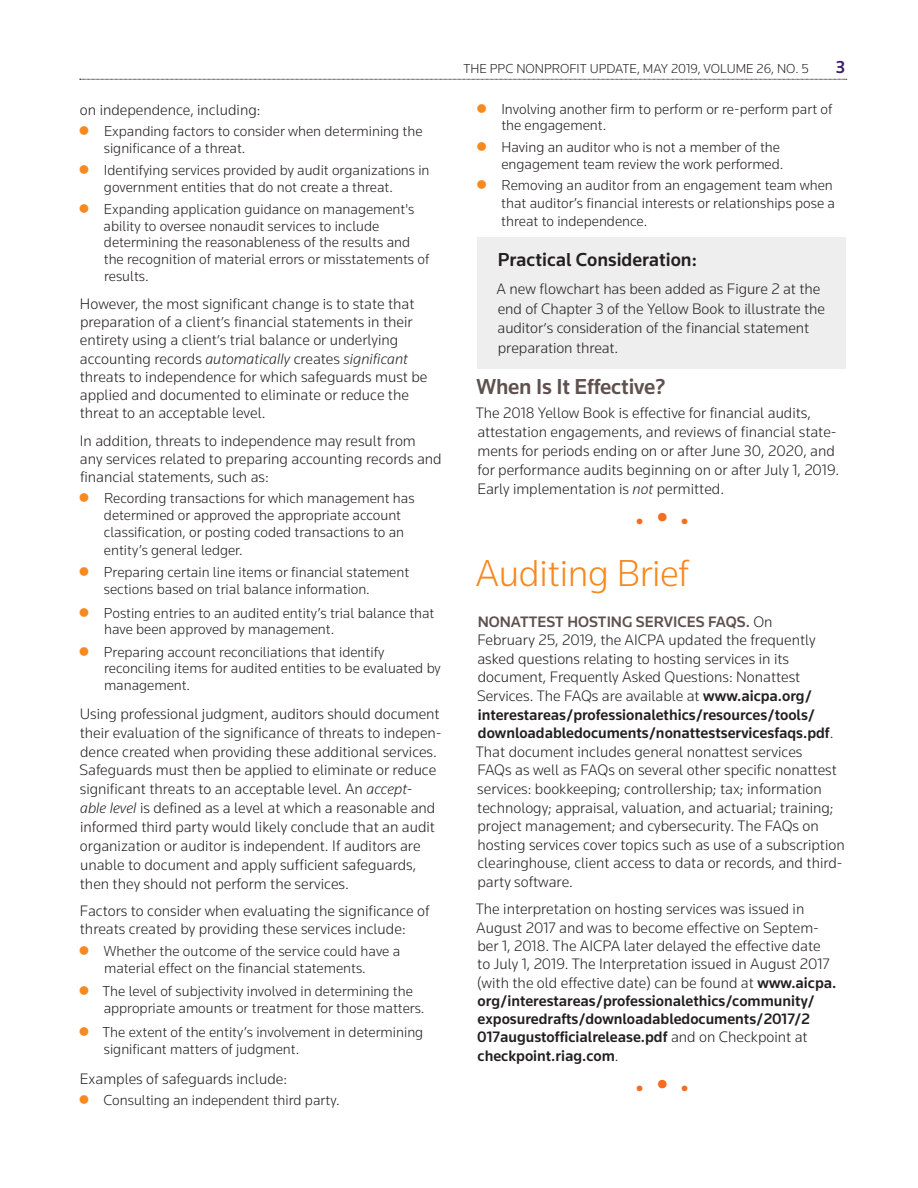
<style>
.page{position:relative;width:918px;height:1188px;background:#fff}
.page>*{position:absolute;margin:0;border:0;box-sizing:border-box;transform-origin:0 0}
.t1{font:300 39px "Knowledge";letter-spacing:-.01em;color:#f6891f}
.t2{font:300 24px "Knowledge";color:#f36e21}
.t3{font:500 22.5px "Knowledge";letter-spacing:-.01em;color:#5f514d}
.t4{font:500 19.5px "Knowledge";color:#231f20}
.t5{font:500 18px "Knowledge";color:#3e1d6b}
.t6{font:300 15.75px/18.3px "Knowledge";color:#231f20}
.t7{font:300 15px/16.8px "Knowledge";color:#231f20}
.t8{font:300 13.5px "Knowledge";color:#231f20}
.s1{font-size:15px}
.s2{font-style:italic}
.s3{font-size:36px}
.s4{font-weight:500;color:#5f514d}
.s5{font-weight:500}
</style>
<div class="page">
<svg style="left:80px;top:79px;width:767px;height:1px"></svg>
<div style="left:477px;top:237px;width:369px;height:131px;background:#eeeeef"></div>
<p class="t6" style="left:80px;top:100px;width:182px">on independence, including:</p>
<p class="t7" style="left:104px;top:122px;width:320px">Expanding factors to consider when determining the significance of a threat.</p>
<p class="t7" style="left:104px;top:161px;width:327px">Identifying services provided by audit organizations in government entities that do not create a threat.</p>
<p class="t7" style="left:104px;top:200px;width:327px">Expanding application guidance on management's ability to oversee nonaudit services to include determining the reasonableness of the results and the recognition of material errors or misstatements of results.</p>
<p class="t6" style="left:80px;top:294px;width:349px">However, the most significant change is to state that preparation of a client<span class="s1">’</span>s financial statements in their entirety using a client<span class="s1">’</span>s trial balance or underlying accounting records <span class="s2">automatically</span> creates <span class="s2">significant </span>threats to independence for which safeguards must be applied and documented to eliminate or reduce the threat to an acceptable level.</p>
<p class="t6" style="left:80px;top:431px;width:363px">In addition, threats to independence may result from any services related to preparing accounting records and financial statements, such as:</p>
<p class="t7" style="left:104px;top:490px;width:312px">Recording transactions for which management has determined or approved the appropriate account classification, or posting coded transactions to an</p>
<p class="t7" style="left:104px;top:539px;width:307px;line-height:22.2px">entity’s general ledger.<br>Preparing certain line items or financial statement</p>
<p class="t7" style="left:104px;top:577px;width:332px;line-height:23.7px">sections based on trial balance information.<br>Posting entries to an audited entity’s trial balance that</p>
<p class="t7" style="left:104px;top:618px;width:282px;line-height:22.2px">have been approved by management.<br>Preparing account reconciliations that identify</p>
<p class="t7" style="left:104px;top:660px;width:338px">reconciling items for audited entities to be evaluated by management.</p>
<p class="t6" style="left:80px;top:704px;width:364px;line-height:18.9px">Using professional judgment, auditors should document their evaluation of the significance of threats to indepen&shy;dence created when providing these additional services.<br>Safeguards must then be applied to eliminate or reduce significant threats to an acceptable level. An <span class="s2">accept&shy;able level</span> is defined as a level at which a reasonable and informed third party would likely conclude that an audit organization or auditor is independent. If auditors are unable to document and apply sufficient safeguards, then they should not perform the services.</p>
<p class="t6" style="left:80px;top:901px;width:351px">Factors to consider when evaluating the significance of threats created by providing these services include:</p>
<p class="t7" style="left:104px;top:942px;width:298px;line-height:17.4px">Whether the outcome of the service could have a material effect on the financial statements.</p>
<p class="t7" style="left:103px;top:982px;width:324px;line-height:17.4px">The level of subjectivity involved in determining the appropriate amounts or treatment for those matters.</p>
<p class="t7" style="left:103px;top:1023px;width:322px;line-height:17.4px">The extent of the entity’s involvement in determining significant matters of judgment.</p>
<p class="t6" style="left:80px;top:1069px;width:209px">Examples of safeguards include:</p>
<p class="t7" style="left:104px;top:1092px;width:238px">Consulting an independent third party.</p>
<p class="t8" style="left:464px;top:60px;width:347px">THE PPC NONPROFIT UPDATE, MAY 2019, VOLUME 26, NO. 5</p>
<p class="t5" style="left:836px;top:55px;width:11px">3</p>
<p class="t7" style="left:501px;top:100px;width:333px">Involving another firm to perform or re-perform part of the engagement.</p>
<p class="t7" style="left:501px;top:139px;width:284px">Having an auditor who is not a member of the engagement team review the work performed.</p>
<p class="t7" style="left:501px;top:176px;width:335px;line-height:17.5px">Removing an auditor from an engagement team when that auditor’s financial interests or relationships pose a threat to independence.</p>
<p class="t4" style="left:498px;top:247px;width:201px">Practical Consideration:</p>
<p class="t6" style="left:497px;top:279px;width:330px;line-height:19.5px">A new flowchart has been added as Figure 2 at the end of Chapter 3 of the Yellow Book to illustrate the auditor<span class="s1">’</span>s consideration of the financial statement preparation threat.</p>
<h3 class="t3" style="left:477px;top:373px;width:190px">When Is It Effective?</h3>
<p class="t6" style="left:476px;top:403px;width:365px;line-height:19px">The 2018 Yellow Book is effective for financial audits, attestation engagements, and reviews of financial state&shy;ments for periods ending on or after June 30, 2020, and for performance audits beginning on or after July 1, 2019.<br>Early implementation is <span class="s2">not</span> permitted.</p>
<h2 class="t2" style="left:636px;top:507px;width:55px">•<span class="s3">•</span>•</h2>
<h1 class="t1" style="left:476px;top:548px;width:215px">Auditing Brief</h1>
<p class="t6" style="left:476px;top:612px;width:370px"><span class="s4">NONATTEST HOSTING SERVICES FAQS.</span> On<br>February 25, 2019, the AICPA updated the frequently asked questions relating to hosting services in its document, Frequently Asked Questions: Nonattest Services. The FAQs are available at <span class="s5">www.aicpa.org/ interestareas/professionalethics/resources/tools/ downloadabledocuments/nonattestservicesfaqs.pdf</span>.<br>That document includes general nonattest services<br>FAQs as well as FAQs on several other specific nonattest services: bookkeeping; controllership; tax; information technology; appraisal, valuation, and actuarial; training; project management; and cybersecurity. The FAQs on hosting services cover topics such as use of a subscription clearinghouse, client access to data or records, and third&shy;party software.</p>
<p class="t6" style="left:476px;top:900px;width:362px">The interpretation on hosting services was issued in August 2017 and was to become effective on Septem&shy;ber 1, 2018. The AICPA later delayed the effective date<br>to July 1, 2019. The Interpretation issued in August 2017 (with the old effective date) can be found at <span class="s5">www.aicpa. org/interestareas/professionalethics/community/ exposuredrafts/downloadabledocuments/2017/2<br>017augustofficialrelease.pdf</span> and on Checkpoint at <span class="s5">checkpoint.riag.com</span>.</p>
<h2 class="t2" style="left:636px;top:1074px;width:55px">•<span class="s3">•</span>•</h2>
</div>
